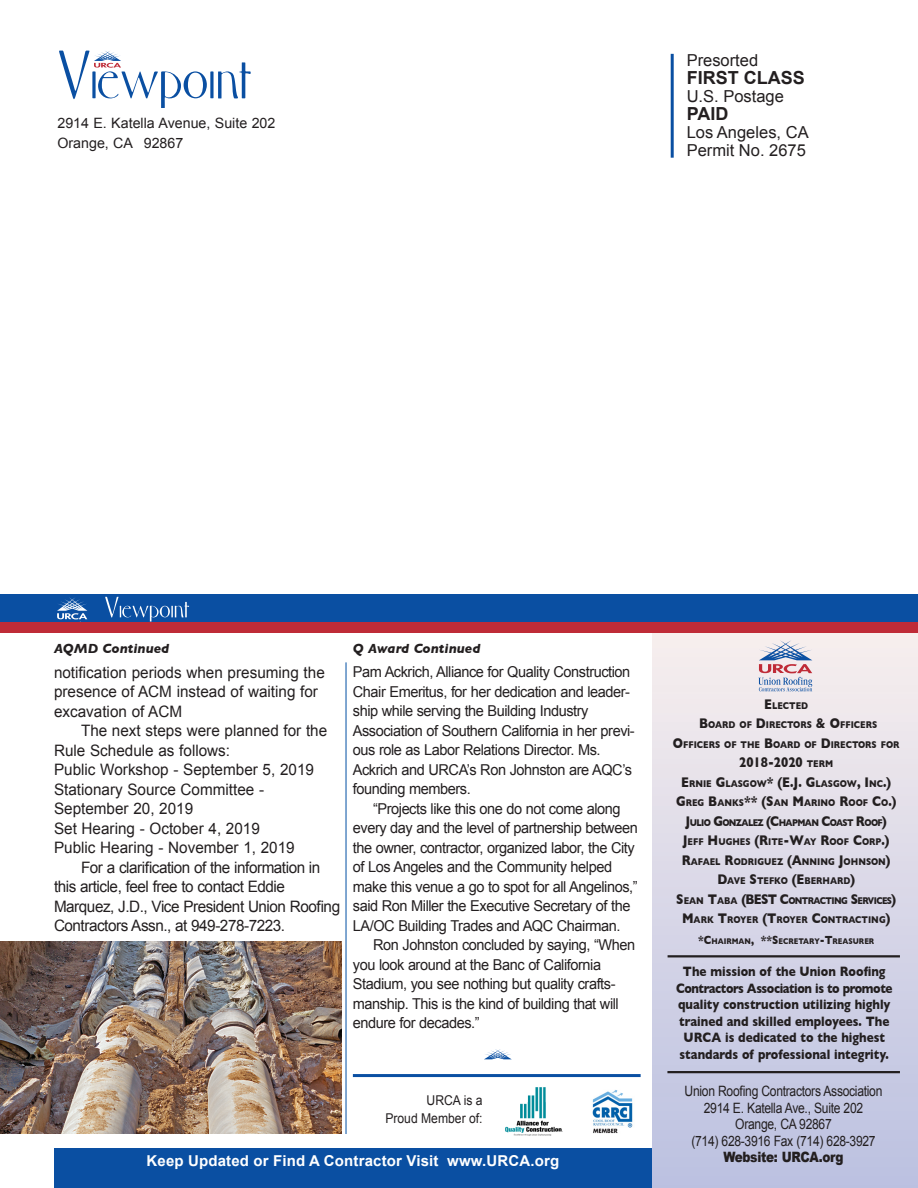
<style>
.page{position:relative;width:918px;height:1188px;background:#fff}
.page>*{position:absolute;margin:0;border:0;box-sizing:border-box;transform-origin:0 0}
.t1{font:700 18px "Arial";color:#231f20}
.t2{font:16.5px "Arial";color:#231f20}
.t3{font:15.75px/19.5px "Arial";color:#231f20}
.t4{font:15.75px/19.5px "Arial";letter-spacing:-.03em;color:#231f20}
.t5{font:15px/19.5px "Arial";letter-spacing:-.03em;color:#231f20}
.t6{font:700 15px "Arial";letter-spacing:.01em;color:#fff}
.Text{font:14.25px "Arial";letter-spacing:-.025em;color:#231f20;scale:.85 1}
.Text-2{font:14.25px "Arial";color:#231f20}
.Text-3{font:700 14.25px "Gill Sans";color:#231f20;scale:.85 1}
.t7{font:900 14.25px "Arial";letter-spacing:-.025em;color:#231f20;scale:.85 1}
.Text-4{font:700 13.8px/16.5px "Gill Sans";color:#231f20;text-align:center;scale:.85 1}
.Headline__Cont_d{font:italic 700 13.5px "Gill Sans";color:#231f20}
.t8{font:13.5px "Arial";color:#231f20;scale:.9 1}
.Text-5{font:700 10.05px "Gill Sans";color:#231f20;scale:.85 1}
.Text-6{font:700 10.05px "Gill Sans";letter-spacing:-.07em;color:#231f20;scale:.85 1}
.Text-7{font:700 8.4px "Gill Sans";color:#231f20;scale:.85 1}
.s1{font-size:14.25px}
.s2{font-size:10.05px}
.s3{font-size:12px}
</style>
<div class="page">
<div style="left:54px;top:1148px;width:599px;height:40px;background:#0a4fa2"></div>
<div style="left:652px;top:609px;width:265px;height:579px;background:linear-gradient(to bottom,#f9f0ef,#babfe0)"></div>
<svg style="left:758px;top:640px;width:54px;height:51px;background:#c5bfcf"></svg>
<svg style="left:59px;top:50px;width:192px;height:58px"></svg>
<hr style="left:668px;top:955px;width:232px;height:2px;background:#231f20">
<hr style="left:667px;top:1071px;width:233px;height:2px;background:#231f20">
<div style="left:0;top:594px;width:918px;height:33px;background:#0a4fa2"></div>
<div style="left:0;top:622px;width:918px;height:11px;background:#bf2b37"></div>
<svg style="left:105px;top:597px;width:84px;height:25px"></svg>
<svg style="left:57px;top:597px;width:30px;height:22px"></svg>
<hr style="left:671px;top:54px;width:3px;height:104px;background:#0a4fa2">
<img style="left:505px;top:1087px;width:58px;height:49px">
<img style="left:592px;top:1090px;width:41px;height:44px">
<hr style="left:346px;top:662px;width:1px;height:472px;background:#004fa3">
<svg style="left:484px;top:1049px;width:27px;height:10px"></svg>
<hr style="left:353px;top:1074px;width:288px;height:3px;background:#0a4fa2">
<img style="left:0;top:942px;width:341px;height:192px">
<p class="Text-2" style="left:57px;top:114px;width:220px">2914 E. Katella Avenue, Suite 202</p>
<p class="Text-2" style="left:57px;top:134px;width:127px">Orange, CA 92867</p>
<p class="t2" style="left:687px;top:49px;width:73px">Presorted</p>
<p class="t1" style="left:687px;top:66px;width:120px">FIRST CLASS</p>
<p class="t2" style="left:687px;top:85px;width:99px">U.S. Postage</p>
<p class="t1" style="left:687px;top:102px;width:43px">PAID</p>
<p class="t2" style="left:687px;top:121px;width:123px">Los Angeles, CA</p>
<p class="t2" style="left:687px;top:139px;width:121px">Permit No. 2675</p>
<p class="Headline__Cont_d" style="left:54px;top:641px;width:117px">AQMD Continued</p>
<p class="t3" style="left:54px;top:663px;width:272px">notification periods when presuming the presence of ACM instead of waiting for excavation of ACM</p>
<p class="t3" style="left:54px;top:721px;width:275px;text-indent:27px">The next steps were planned for the<br>Rule Schedule as follows:</p>
<p class="t3" style="left:54px;top:760px;width:261px">Public Workshop - September 5, 2019</p>
<p class="t3" style="left:54px;top:780px;width:212px">Stationary Source Committee -<br>September 20, 2019</p>
<p class="t3" style="left:54px;top:819px;width:207px">Set Hearing - October 4, 2019</p>
<p class="t3" style="left:54px;top:838px;width:242px">Public Hearing - November 1, 2019</p>
<p class="t4" style="left:54px;top:858px;width:288px;text-indent:27px">For a clarification of the information in this article, feel free to contact Eddie Marquez, J.D., Vice President Union Roofing Contractors Assn., at 949-278-7223.</p>
<p class="Headline__Cont_d" style="left:353px;top:641px;width:129px">Q Award Continued</p>
<p class="t5" style="left:353px;top:662px;width:283px">Pam Ackrich, Alliance for Quality Construction Chair Emeritus, for her dedication and leader&shy;ship while serving the Building Industry Association of Southern California in her previ&shy;ous role as Labor Relations Director. Ms.<br>Ackrich and URCA’s Ron Johnston are AQC’s founding members.</p>
<p class="t5" style="left:353px;top:799px;width:286px;text-indent:20px">“Projects like this one do not come along every day and the level of partnership between the owner, contractor, organized labor, the City of Los Angeles and the Community helped make this venue a go to spot for all Angelinos,” said Ron Miller the Executive Secretary of the LA/OC Building Trades and AQC Chairman.</p>
<p class="t5" style="left:353px;top:935px;width:284px;text-indent:20px">Ron Johnston concluded by saying, “When you look around at the Banc of California Stadium, you see nothing but quality crafts&shy;manship. This is the kind of building that will endure for decades.”</p>
<p class="t8" style="left:427px;top:1091px;width:64px">URCA is a</p>
<p class="t8" style="left:385px;top:1109px;width:110px">Proud Member of:</p>
<p class="t6" style="left:147px;top:1151px;width:414px">Keep Updated or Find A Contractor Visit www.URCA.org</p>
<p class="Text-5" style="left:764px;top:700px;width:53px"><span class="s1">E</span> LECTED</p>
<p class="Text-5" style="left:699px;top:719px;width:211px"><span class="s1">B</span>OARD OF <span class="s1">D</span>IRECTORS <span class="s1">&amp; O</span>FFICERS</p>
<p class="Text-5" style="left:673px;top:739px;width:267px"><span class="s1">O</span>FFICERS OF THE <span class="s1">B</span>OARD OF <span class="s1">D</span>IRECTORS FOR</p>
<p class="Text-3" style="left:739px;top:754px;width:112px">2018-2020 <span class="s2">TERM</span></p>
<p class="Text-5" style="left:681px;top:778px;width:248px"><span class="s1">E</span> RN IE <span class="s1">G</span> LASGOW<span class="s1">* (E.J. G</span> LASGOW<span class="s1">, I</span> NC<span class="s1">.)</span></p>
<p class="Text-5" style="left:676px;top:797px;width:261px"><span class="s1">G</span> REG <span class="s1">B</span>AN KS<span class="s1">** (S</span>AN <span class="s1">M</span> ARIN O <span class="s1">R</span>OOF <span class="s1">C</span>O<span class="s1">.)</span></p>
<p class="Text-6" style="left:686px;top:817px;width:239px"><span class="s1">J</span>ULIO <span class="s1">G</span> ONZALEZ <span class="s1">(C</span>HAPMAN <span class="s1">C</span>OAST <span class="s1">R</span>OOF<span class="s1">)</span></p>
<p class="Text-5" style="left:683px;top:836px;width:245px"><span class="s1">J</span>EFF <span class="s1">H</span> UGHES <span class="s1">(R</span>ITE<span class="s1">-W</span>AY <span class="s1">R</span>OOF <span class="s1">C</span>ORP<span class="s1">.)</span></p>
<p class="Text-5" style="left:682px;top:856px;width:247px"><span class="s1">R</span>AFAEL <span class="s1">R</span>ODRIGUEZ <span class="s1">(A</span>NN ING <span class="s1">J</span>OHNSON<span class="s1">)</span></p>
<p class="Text-5" style="left:717px;top:875px;width:164px"><span class="s1">D</span>AVE <span class="s1">S</span>TEFKO <span class="s1">(E</span> BERHARD<span class="s1">)</span></p>
<p class="Text-3" style="left:676px;top:891px;width:92px">S<span class="s2">EAN</span> T<span class="s2">ABA</span> (BEST</p>
<p class="Text-6" style="left:780px;top:895px;width:138px"><span class="s1">C</span>ONTRACTING <span class="s1">S</span> ERVICES<span class="s1">)</span></p>
<p class="Text-5" style="left:682px;top:914px;width:197px"><span class="s1">M</span>ARK <span class="s1">T</span>ROYER <span class="s1">(T</span>ROYER <span class="s1">C</span>ONTRAC</p>
<p class="Text-5" style="left:862px;top:914px;width:35px">TING<span class="s1">)</span></p>
<p class="Text-7" style="left:698px;top:937px;width:208px"><span class="s3">*C</span>HAIRMAN <span class="s3">, **S</span> ECRETARY<span class="s3">-T</span>REASURER</p>
<p class="Text-4" style="left:676px;top:963px;width:256px">The mission of the Union Roofing Contractors Association is to promote quality construction utilizing highly trained and skilled employees. The URCA is dedicated to the highest standards of professional integrity.</p>
<p class="Text" style="left:685px;top:1082px;width:234px">Union Roofing Contractors Association</p>
<p class="Text" style="left:704px;top:1099px;width:189px">2914 E. Katella Ave., Suite 202</p>
<p class="Text" style="left:735px;top:1115px;width:115px">Orange, CA 92867</p>
<p class="Text" style="left:691px;top:1132px;width:218px">(714) 628-3916 Fax (714) 628-3927</p>
<p class="t7" style="left:723px;top:1149px;width:143px">Website: URCA.org</p>
</div>
